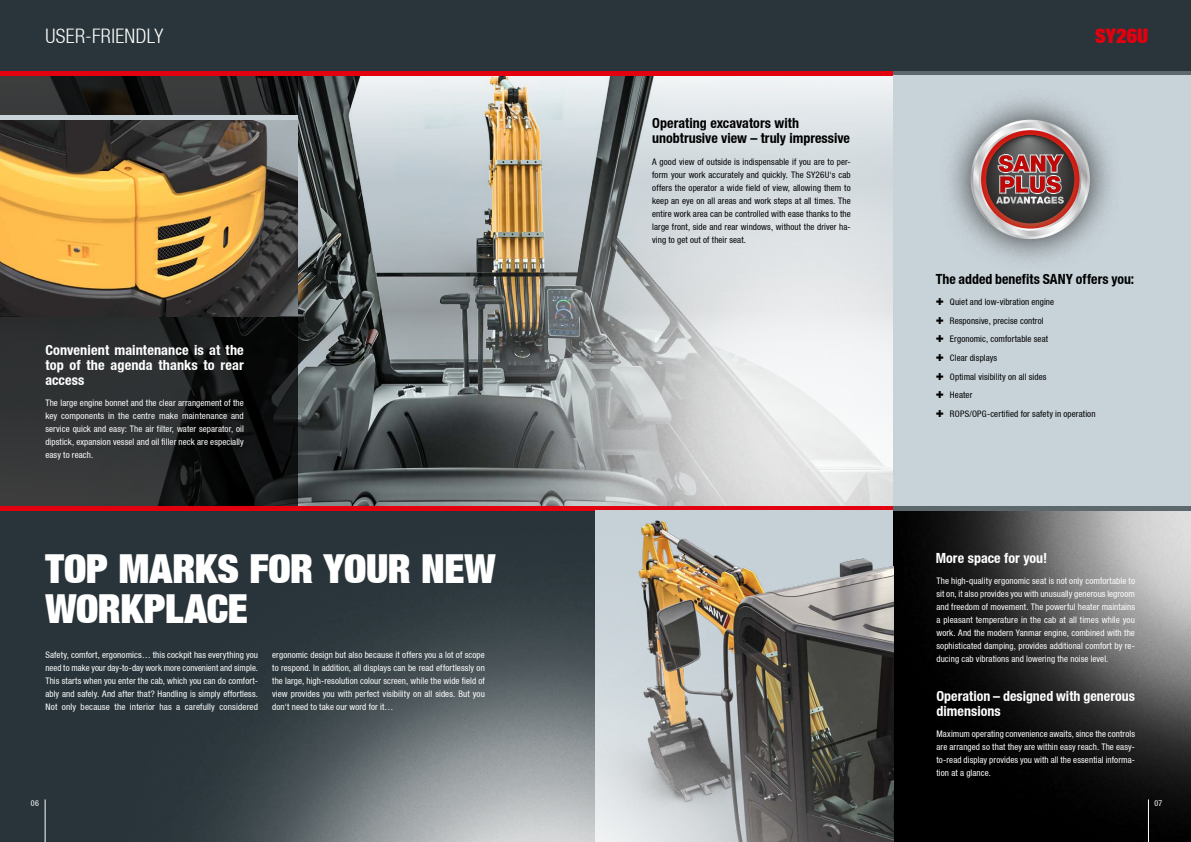
<style>
.page{position:relative;width:1191px;height:842px;background:#fff}
.page>*{position:absolute;margin:0;border:0;box-sizing:border-box;transform-origin:0 0}
.t1{font:900 40px/40px "Context Reprise Extra Black S Si Extra";letter-spacing:-.01em;color:#fff}
.t2{font:700 20px "Context Reprise Light Cond S Si";letter-spacing:.02em;color:#fff}
.t3{font:900 20px "Context Reprise Extra Black S Si Extra";color:#e3000f}
.t4{font:700 condensed 14px/15px "Context Reprise Condensed S Si";letter-spacing:.005em;color:#fff}
.t5{font:700 condensed 14px/15px "Context Reprise Condensed S Si";color:#000}
.t6{font:9px/13px "Context Reprise Condensed S Si Condensed";letter-spacing:.01em;color:#fff;text-align:justify}
.t7{font:9px/13px "Context Reprise Condensed S Si Condensed";letter-spacing:.01em;color:#000;text-align:justify}
.t8{font:8px "Context Reprise Condensed S Si Condensed";color:#fff}
.s1{font-family:"Context Reprise Black S Si";font-weight:800;font-size:13.5px}
</style>
<div class="page">
<svg style="left:0;top:75px;width:221px;height:431px;background:#2b2c2c"></svg>
<img style="left:221px;top:75px;width:672px;height:431px">
<img style="left:893px;top:510px;width:298px;height:332px">
<div style="left:0;top:0;width:1191px;height:71px;background:#29353a"></div>
<hr style="left:0;top:506px;width:595px;height:4px;background:#e3000f">
<hr style="left:893px;top:506px;width:298px;height:4px;background:#5d686d">
<hr style="left:893px;top:71px;width:298px;height:4px;background:#5d686d">
<hr style="left:595px;top:506px;width:298px;height:4px;background:#e3000f">
<hr style="left:595px;top:71px;width:298px;height:4px;background:#e3000f">
<hr style="left:0;top:71px;width:595px;height:4px;background:#e3000f">
<div style="left:893px;top:75px;width:298px;height:431px;background:#c8d3d9"></div>
<div style="left:937px;top:87px;width:185px;height:185px;background:#000;opacity:.75"></div>
<svg style="left:966px;top:120px;width:128px;height:123px;background:#9c8282"></svg>
<svg style="left:0;top:120px;width:298px;height:196px;background:#937744"></svg>
<hr style="left:0;top:116px;width:298px;height:4px;background:#c8d3d9">
<img style="left:0;top:510px;width:893px;height:332px">
<hr style="left:1148px;top:799px;width:1px;height:43px;background:#fff">
<hr style="left:45px;top:799px;width:1px;height:43px;background:#fff">
<h2 class="t2" style="left:45px;top:25px;width:119px">USER-FRIENDLY</h2>
<h3 class="t4" style="left:45px;top:342px;width:200px;text-align:justify">Convenient maintenance is at the top of the agenda thanks to rear access</h3>
<p class="t6" style="left:45px;top:396px;width:200px">The large engine bonnet and the clear arrangement of the key components in the centre make maintenance and service quick and easy: The air filter, water separator, oil dipstick, expansion vessel and oil filler neck are especially easy to reach.</p>
<h1 class="t1" style="left:45px;top:547px;width:451px">TOP MARKS FOR YOUR NEW<br>WORKPLACE</h1>
<p class="t6" style="left:45px;top:648px;width:214px">Safety, comfort, ergonomics… this cockpit has everything you need to make your day-to-day work more convenient and simple.<br>This starts when you enter the cab, which you can do comfort&shy;ably and safely. And after that? Handling is simply effortless.<br>Not only because the interior has a carefully considered</p>
<p class="t6" style="left:272px;top:648px;width:214px">ergonomic design but also because it offers you a lot of scope to respond. In addition, all displays can be read effortlessly on the large, high-resolution colour screen, while the wide field of view provides you with perfect visibility on all sides. But you don‘t need to take our word for it…</p>
<h3 class="t5" style="left:652px;top:115px;width:199px">Operating excavators with unobtrusive view – truly impressive</h3>
<p class="t7" style="left:652px;top:155px;width:200px">A good view of outside is indispensable if you are to per&shy;form your work accurately and quickly. The SY26U‘s cab offers the operator a wide field of view, allowing them to keep an eye on all areas and work steps at all times. The entire work area can be controlled with ease thanks to the large front, side and rear windows, without the driver ha&shy;ving to get out of their seat.</p>
<h2 class="t3" style="left:1095px;top:23px;width:55px">SY26U</h2>
<h3 class="t5" style="left:935px;top:271px;width:200px">The added benefits SANY offers you:</h3>
<p class="t7" style="left:935px;top:292px;width:161px;line-height:18.7px;text-align:left"><span class="s1">+</span> Quiet and low-vibration engine<br><span class="s1">+</span> Responsive, precise control<br><span class="s1">+</span> Ergonomic, comfortable seat<br><span class="s1">+</span> Clear displays<br><span class="s1">+</span> Optimal visibility on all sides<br><span class="s1">+</span> Heater<br><span class="s1">+</span> ROPS/OPG-certified for safety in operation</p>
<h3 class="t4" style="left:935px;top:551px;width:113px">More space for you!</h3>
<p class="t6" style="left:936px;top:574px;width:200px">The high-quality ergonomic seat is not only comfortable to sit on, it also provides you with unusually generous legroom and freedom of movement. The powerful heater maintains a pleasant temperature in the cab at all times while you work. And the modern Yanmar engine, combined with the sophisticated damping, provides additional comfort by re&shy;ducing cab vibrations and lowering the noise level.</p>
<h3 class="t4" style="left:936px;top:688px;width:200px">Operation – designed with generous dimensions</h3>
<p class="t6" style="left:936px;top:727px;width:200px">Maximum operating convenience awaits, since the controls are arranged so that they are within easy reach. The easy&shy;to-read display provides you with all the essential informa&shy;tion at a glance.</p>
<p class="t8" style="left:31px;top:798px;width:10px">06</p>
<p class="t8" style="left:1154px;top:798px;width:9px">07</p>
</div>
